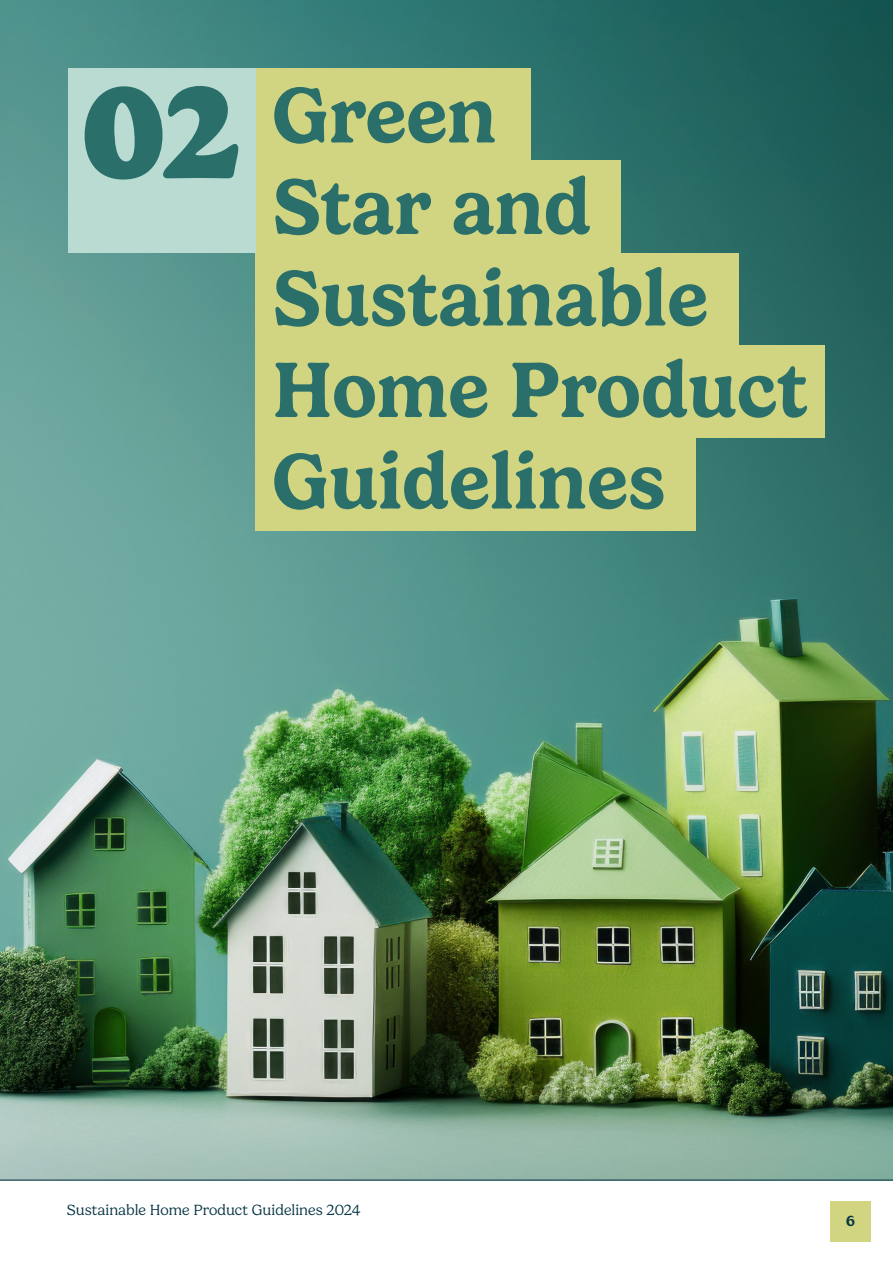
<style>
.page{position:relative;width:893px;height:1263px;background:#fff}
.page>*{position:absolute;margin:0;border:0;box-sizing:border-box;transform-origin:0 0}
.t1{font:900 132px "Gelica";color:#2a6f69}
.t2{font:600 79.5px/91.5px "Gelica";color:#2a6f69}
.t3{font:300 15px "Gelica";color:#083646}
.t4{font:600 15px "Gelica";color:#083646}
</style>
<div class="page">
<img style="left:0;top:0;width:893px;height:1180px">
<div style="left:255px;top:68px;width:275px;height:93px;background:#d1d582"></div>
<div style="left:255px;top:161px;width:366px;height:92px;background:#d1d582"></div>
<div style="left:255px;top:253px;width:484px;height:92px;background:#d1d582"></div>
<div style="left:255px;top:345px;width:570px;height:93px;background:#d1d582"></div>
<div style="left:255px;top:438px;width:441px;height:92px;background:#d1d582"></div>
<div style="left:68px;top:68px;width:187px;height:185px;background:#b9dbd2"></div>
<hr style="left:0;top:1180px;width:893px;height:1px;background:#083646">
<div style="left:830px;top:1201px;width:41px;height:41px;background:#d1d582"></div>
<p class="t1" style="left:82px;top:55px;width:160px">02</p>
<p class="t2" style="left:272px;top:70px;width:537px">Green<br>Star and<br>Sustainable<br>Home Product<br>Guidelines</p>
<p class="t3" style="left:67px;top:1202px;width:295px">Sustainable Home Product Guidelines 2024</p>
<p class="t4" style="left:846px;top:1212px;width:10px">6</p>
</div>
